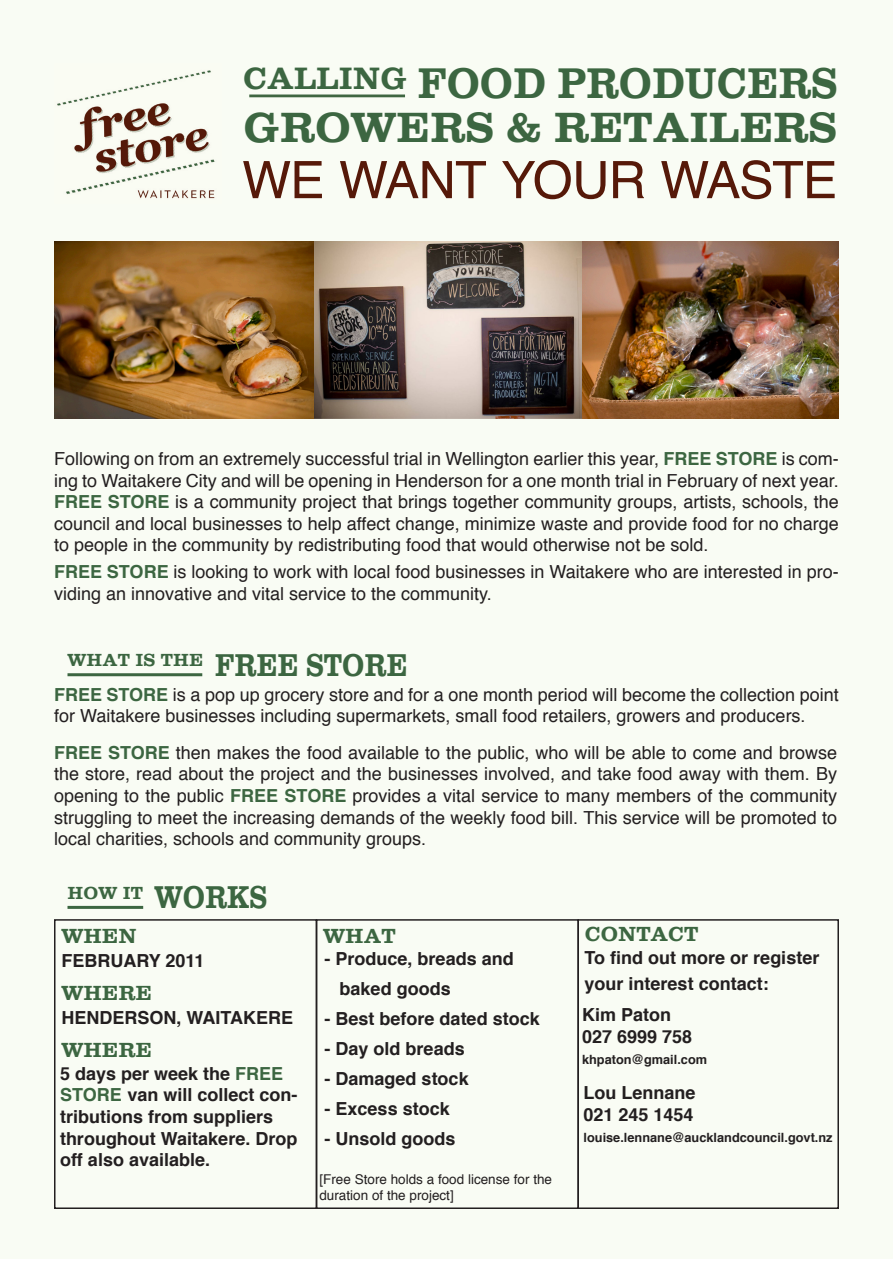
<style>
.page{position:relative;width:893px;height:1263px;background:#fff}
.page>*{position:absolute;margin:0;border:0;box-sizing:border-box;transform-origin:0 0}
.t1{font:51.75px "Helvetica";letter-spacing:-.02em;color:#561909}
.t2{font:44.1px "Clarendon";color:#3c6641;scale:.91 1}
.t3{font:43.5px "Clarendon";color:#3c6641}
.t4{font:32.4px "Clarendon";color:#3c6641;scale:.83 1}
.t5{font:31.8px "Clarendon";color:#3c6641}
.t6{font:21px "Clarendon";color:#3c6641}
.t7{font:18px/21.6px "Helvetica";color:#231f20;text-align:justify}
.t8{font:700 18px/21.6px "Helvetica";color:#231f20}
.t9{font:18px "Clarendon";letter-spacing:.01em;color:#3c6641}
.t10{font:13.5px/16.2px "Helvetica";color:#231f20}
.t11{font:700 12.75px "Helvetica";color:#231f20}
.s1{font-weight:700;color:#3c6641}
.s2{color:#3c6641}
</style>
<div class="page">
<div style="left:0;top:0;width:893px;height:1258px;background:#f9fcf4"></div>
<hr style="left:249px;top:95px;width:156px;height:2px;background:#3f6641">
<img style="left:314px;top:241px;width:268px;height:177px">
<img style="left:54px;top:241px;width:260px;height:177px">
<img style="left:582px;top:241px;width:257px;height:177px">
<img style="left:57px;top:70px;width:158px;height:129px">
<hr style="left:68px;top:673px;width:134px;height:3px;background:#3c6641">
<hr style="left:68px;top:906px;width:75px;height:3px;background:#3c6641">
<div style="left:54px;top:919px;width:263px;height:290px;border:2px solid #231f20"></div>
<div style="left:316px;top:919px;width:263px;height:290px;border:2px solid #231f20"></div>
<div style="left:577px;top:919px;width:262px;height:290px;border:2px solid #231f20"></div>
<p class="t5" style="left:243px;top:61px;width:165px">CALLING</p>
<p class="t2" style="left:417px;top:58px;width:463px">FOOD PRODUCERS</p>
<p class="t3" style="left:244px;top:103px;width:595px">GROWERS &amp; RETAILERS</p>
<p class="t1" style="left:242px;top:140px;width:597px">WE WANT YOUR WASTE</p>
<p class="t7" style="left:54px;top:448px;width:786px">Following on from an extremely successful trial in Wellington earlier this year, <span class="s1">FREE STORE</span> is com&shy;ing to Waitakere City and will be opening in Henderson for a one month trial in February of next year.<br><span class="s1">FREE STORE</span> is a community project that brings together community groups, artists, schools, the council and local businesses to help affect change, minimize waste and provide food for no charge to people in the community by redistributing food that would otherwise not be sold.</p>
<p class="t7" style="left:54px;top:562px;width:786px"><span class="s1">FREE STORE</span> is looking to work with local food businesses in Waitakere who are interested in pro&shy;viding an innovative and vital service to the community.</p>
<p class="t9" style="left:68px;top:650px;width:137px">WHAT IS THE</p>
<p class="t4" style="left:215px;top:646px;width:234px">FREE STORE</p>
<p class="t7" style="left:54px;top:684px;width:786px"><span class="s1">FREE STORE</span> is a pop up grocery store and for a one month period will become the collection point for Waitakere businesses including supermarkets, small food retailers, growers and producers.</p>
<p class="t7" style="left:54px;top:742px;width:784px"><span class="s1">FREE STORE</span> then makes the food available to the public, who will be able to come and browse the store, read about the project and the businesses involved, and take food away with them. By opening to the public <span class="s1">FREE STORE</span> provides a vital service to many members of the community struggling to meet the increasing demands of the weekly food bill. This service will be promoted to local charities, schools and community groups.</p>
<p class="t9" style="left:68px;top:883px;width:77px">HOW IT</p>
<p class="t4" style="left:154px;top:879px;width:137px">WORKS</p>
<p class="t6" style="left:62px;top:924px;width:77px">WHEN</p>
<p class="t8" style="left:62px;top:950px;width:145px">FEBRUARY 2011</p>
<p class="t6" style="left:62px;top:981px;width:92px">WHERE</p>
<p class="t8" style="left:62px;top:1007px;width:233px">HENDERSON, WAITAKERE</p>
<p class="t6" style="left:62px;top:1038px;width:92px">WHERE</p>
<p class="t8" style="left:60px;top:1063px;width:239px">5 days per week the <span class="s2">FREE<br>STORE</span> van will collect con&shy;tributions from suppliers throughout Waitakere. Drop off also available.</p>
<p class="t6" style="left:323px;top:924px;width:74px">WHAT</p>
<p class="t6" style="left:585px;top:922px;width:115px">CONTACT</p>
<p class="t8" style="left:325px;top:948px;width:191px">- Produce, breads and</p>
<p class="t8" style="left:340px;top:978px;width:113px">baked goods</p>
<p class="t8" style="left:325px;top:1008px;width:217px">- Best before dated stock</p>
<p class="t8" style="left:325px;top:1038px;width:142px">- Day old breads</p>
<p class="t8" style="left:325px;top:1068px;width:146px">- Damaged stock</p>
<p class="t8" style="left:325px;top:1098px;width:127px">- Excess stock</p>
<p class="t8" style="left:325px;top:1128px;width:133px">- Unsold goods</p>
<p class="t8" style="left:585px;top:946px;width:236px;line-height:25.2px">To find out more or register your interest contact:</p>
<p class="t8" style="left:582px;top:1004px;width:91px">Kim Paton</p>
<p class="t8" style="left:582px;top:1026px;width:112px">027 6999 758</p>
<p class="t11" style="left:582px;top:1050px;width:127px">khpaton@gmail.com</p>
<p class="t8" style="left:584px;top:1082px;width:114px">Lou Lennane</p>
<p class="t8" style="left:584px;top:1104px;width:112px">021 245 1454</p>
<p class="t11" style="left:584px;top:1127px;width:251px">louise.lennane@aucklandcouncil.govt.nz</p>
<p class="t10" style="left:319px;top:1171px;width:234px">[Free Store holds a food license for the duration of the project]</p>
</div>
